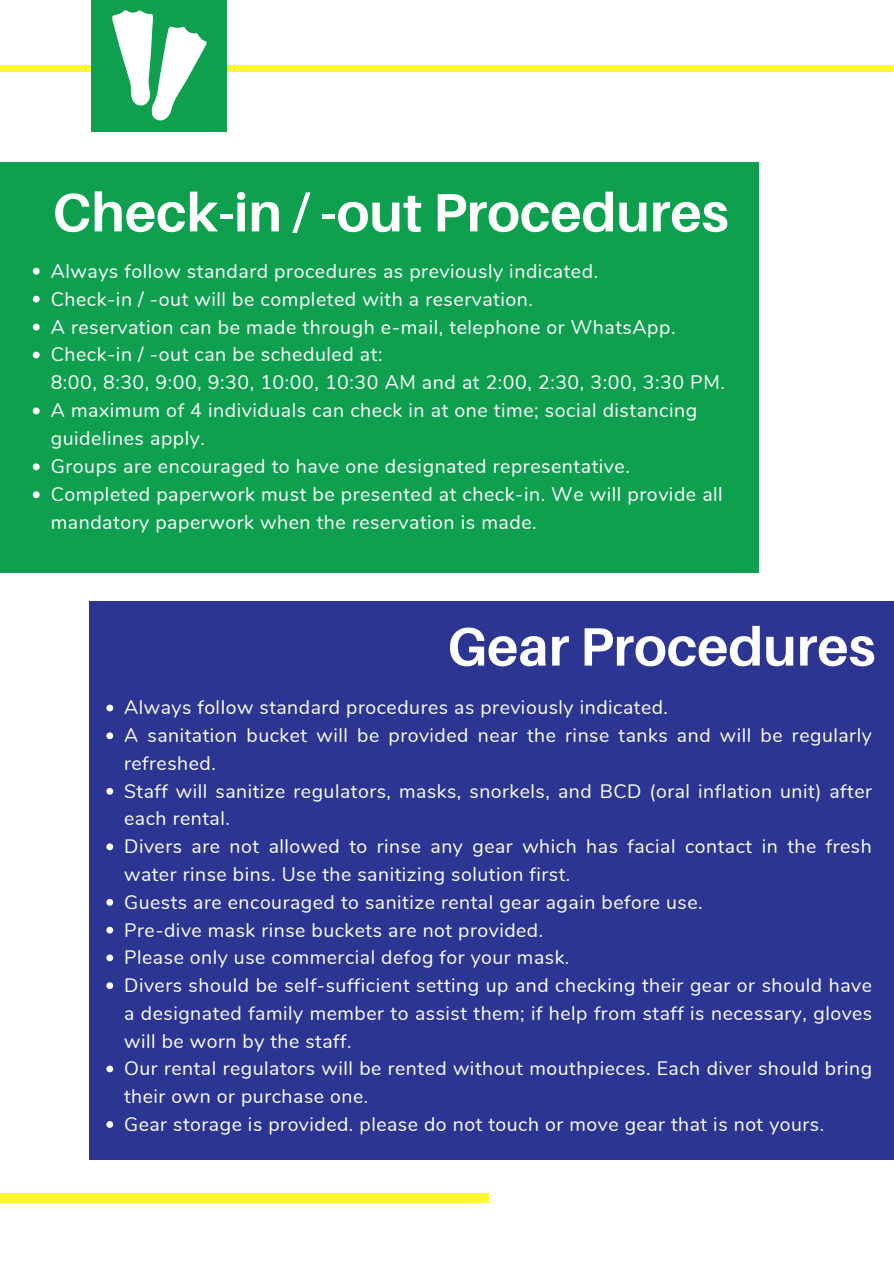
<style>
.page{position:relative;width:894px;height:1264px;background:#fff}
.page>*{position:absolute;margin:0;border:0;box-sizing:border-box;transform-origin:0 0}
.t1{font:700 54px "Aileron";color:#fff}
.t2{font:19.5px/27.9px "Nunito";letter-spacing:.03em;color:#fff}
.t3{font:19.35px/27.8px "Nunito";letter-spacing:.03em;color:#fff}
</style>
<div class="page">
<div style="left:0;top:163px;width:758px;height:410px;background:#0ea04f"></div>
<svg style="left:33px;top:268px;width:7px;height:6px"></svg>
<svg style="left:33px;top:296px;width:7px;height:6px"></svg>
<svg style="left:33px;top:324px;width:7px;height:6px"></svg>
<svg style="left:33px;top:351px;width:7px;height:7px"></svg>
<svg style="left:33px;top:407px;width:7px;height:7px"></svg>
<svg style="left:33px;top:463px;width:7px;height:7px"></svg>
<svg style="left:33px;top:491px;width:7px;height:7px"></svg>
<div style="left:0;top:65px;width:893px;height:6px;background:#fdf632"></div>
<div style="left:92px;top:0;width:135px;height:132px;background:#0ea04f"></div>
<div style="left:89px;top:601px;width:804px;height:558px;background:#2c3692"></div>
<svg style="left:106px;top:704px;width:7px;height:7px"></svg>
<svg style="left:106px;top:732px;width:7px;height:7px"></svg>
<svg style="left:106px;top:788px;width:7px;height:6px"></svg>
<svg style="left:106px;top:843px;width:7px;height:7px"></svg>
<svg style="left:106px;top:899px;width:7px;height:6px"></svg>
<svg style="left:106px;top:926px;width:7px;height:7px"></svg>
<svg style="left:106px;top:954px;width:7px;height:7px"></svg>
<svg style="left:106px;top:982px;width:7px;height:7px"></svg>
<svg style="left:106px;top:1065px;width:7px;height:7px"></svg>
<svg style="left:106px;top:1121px;width:7px;height:6px"></svg>
<svg style="left:112px;top:10px;width:94px;height:110px"></svg>
<div style="left:0;top:1193px;width:488px;height:9px;background:#fdf632"></div>
<h1 class="t1" style="left:52px;top:179px;width:677px">Check-in / -out Procedures</h1>
<p class="t2" style="left:51px;top:257px;width:626px">Always follow standard procedures as previously indicated.<br>Check-in / -out will be completed with a reservation.<br>A reservation can be made through e-mail, telephone or WhatsApp.<br>Check-in / -out can be scheduled at:</p>
<p class="t2" style="left:51px;top:369px;width:675px">8:00, 8:30, 9:00, 9:30, 10:00, 10:30 AM and at 2:00, 2:30, 3:00, 3:30 PM.</p>
<p class="t2" style="left:51px;top:397px;width:673px">A maximum of 4 individuals can check in at one time; social distancing guidelines apply.<br>Groups are encouraged to have one designated representative.<br>Completed paperwork must be presented at check-in. We will provide all mandatory paperwork when the reservation is made.</p>
<h1 class="t1" style="left:447px;top:613px;width:429px">Gear Procedures</h1>
<p class="t3" style="left:124px;top:694px;width:749px">Always follow standard procedures as previously indicated.<br>A sanitation bucket will be provided near the rinse tanks and will be regularly refreshed.<br>Staff will sanitize regulators, masks, snorkels, and BCD (oral inflation unit) after each rental.<br>Divers are not allowed to rinse any gear which has facial contact in the fresh water rinse bins. Use the sanitizing solution first.<br>Guests are encouraged to sanitize rental gear again before use.<br>Pre-dive mask rinse buckets are not provided.<br>Please only use commercial defog for your mask.<br>Divers should be self-sufficient setting up and checking their gear or should have a designated family member to assist them; if help from staff is necessary, gloves will be worn by the staff.<br>Our rental regulators will be rented without mouthpieces. Each diver should bring their own or purchase one.<br>Gear storage is provided. please do not touch or move gear that is not yours.</p>
</div>
